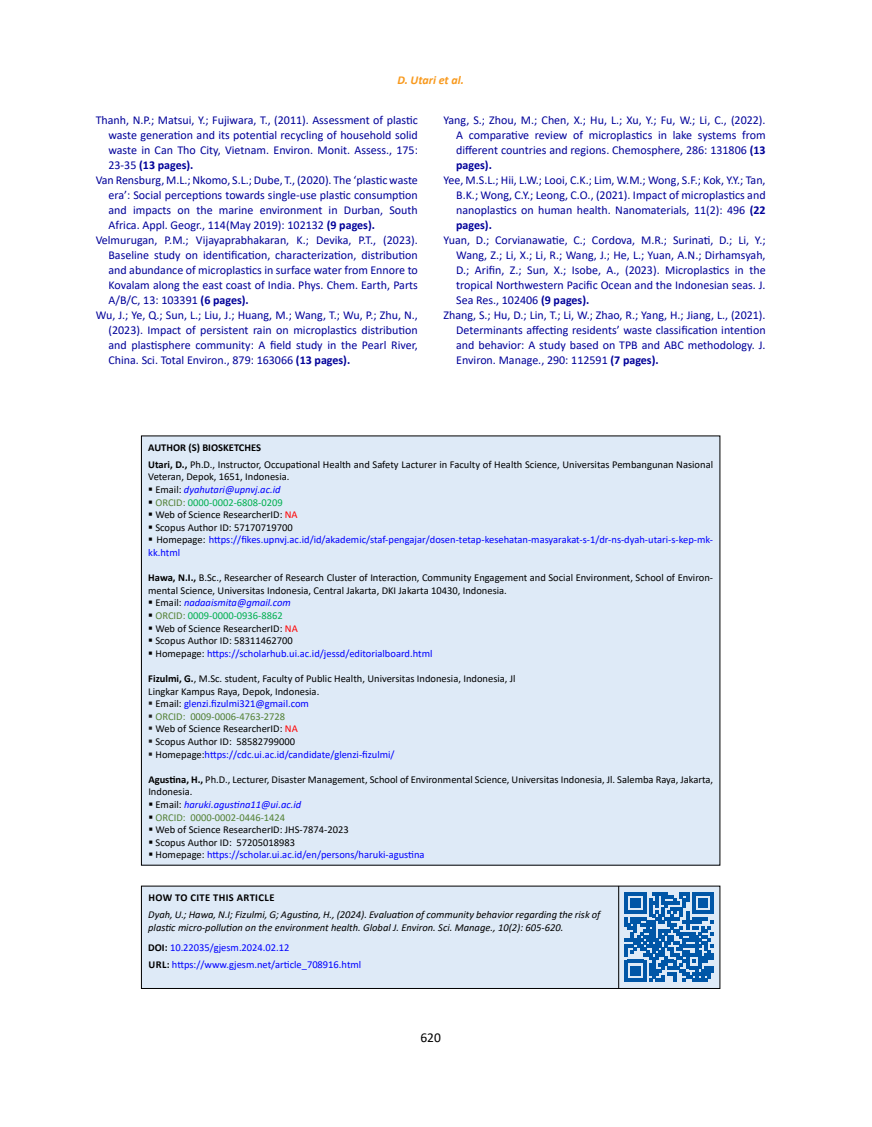
<style>
.page{position:relative;width:872px;height:1127px;background:#fff}
.page>*{position:absolute;margin:0;border:0;box-sizing:border-box;transform-origin:0 0}
.t1{font:13.5px "Calibri";color:#000}
.t2{font:12px/15px "Calibri";color:#009;text-align:justify}
.t3{font:700 12px "Calibri";color:#009}
.t4{font:italic 700 12px "Calibri";color:#f8991d}
.t5{font:10.5px/12.6px "Calibri";color:#000}
.t6{font:10.5px/12.6px "Calibri";color:#00f}
.t7{font:italic 10.5px/12.6px "Calibri";color:#000}
.t8{font:italic 10.5px "Calibri";color:#00f}
.t9{font:10.5px "Calibri";color:#00b050}
.t10{font:10.5px "Calibri";color:#538135}
.t11{font:700 10.5px "Calibri";letter-spacing:.04em;color:#000}
.s1{font-weight:400}
.s2{font-weight:700}
.s3{color:#000}
.s4{font-style:normal;color:#000}
.s5{color:#538135}
.s6{color:#f00}
.s7{color:#202122}
.s8{font-weight:700;color:#000}
</style>
<div class="page">
<div style="left:141px;top:436px;width:579px;height:429px;background:#deeaf7"></div>
<div style="left:141px;top:886px;width:579px;height:102px;background:#deeaf7"></div>
<div style="left:141px;top:886px;width:579px;height:103px;border:1px solid #000"></div>
<hr style="left:618px;top:886px;width:1px;height:102px;background:#000">
<svg style="left:625px;top:892px;width:88px;height:89px"></svg>
<p class="t4" style="left:397px;top:72px;width:68px">D. Utari et al.</p>
<p class="t2" style="left:96px;top:112px;width:324px">Thanh, N.P.; Matsui, Y.; Fujiwara, T., (2011). Assessment of plastic</p>
<p class="t2" style="left:108px;top:127px;width:311px">waste generation and its potential recycling of household solid</p>
<p class="t2" style="left:108px;top:142px;width:311px">waste in Can Tho City, Vietnam. Environ. Monit. Assess., 175:</p>
<p class="t3" style="left:108px;top:156px;width:87px"><span class="s1">23-35</span> (13 pages).</p>
<p class="t2" style="left:96px;top:172px;width:324px">Van Rensburg, M.L.; Nkomo, S.L.; Dube, T., (2020). The ‘plastic waste</p>
<p class="t2" style="left:108px;top:187px;width:311px">era’: Social perceptions towards single-use plastic consumption</p>
<p class="t2" style="left:108px;top:202px;width:311px">and impacts on the marine environment in Durban, South</p>
<p class="t2" style="left:108px;top:217px;width:268px">Africa. Appl. Geogr., 114(May 2019): 102132 <span class="s2">(9 pages).</span></p>
<p class="t2" style="left:96px;top:232px;width:324px">Velmurugan, P.M.; Vijayaprabhakaran, K.; Devika, P.T., (2023).</p>
<p class="t2" style="left:108px;top:247px;width:311px">Baseline study on identification, characterization, distribution</p>
<p class="t2" style="left:108px;top:262px;width:311px">and abundance of microplastics in surface water from Ennore to</p>
<p class="t2" style="left:108px;top:277px;width:311px">Kovalam along the east coast of India. Phys. Chem. Earth, Parts</p>
<p class="t2" style="left:108px;top:292px;width:142px">A/B/C, 13: 103391 <span class="s2">(6 pages).</span></p>
<p class="t2" style="left:96px;top:307px;width:324px">Wu, J.; Ye, Q.; Sun, L.; Liu, J.; Huang, M.; Wang, T.; Wu, P.; Zhu, N.,</p>
<p class="t2" style="left:108px;top:322px;width:311px">(2023). Impact of persistent rain on microplastics distribution</p>
<p class="t2" style="left:108px;top:337px;width:311px">and plastisphere community: A field study in the Pearl River,</p>
<p class="t2" style="left:108px;top:352px;width:243px">China. Sci. Total Environ., 879: 163066 <span class="s2">(13 pages).</span></p>
<p class="t2" style="left:456px;top:112px;width:311px;text-indent:-13px">Yang, S.; Zhou, M.; Chen, X.; Hu, L.; Xu, Y.; Fu, W.; Li, C., (2022).<br>A comparative review of microplastics in lake systems from different countries and regions. Chemosphere, 286: 131806 <span class="s2">(13 pages).</span></p>
<p class="t2" style="left:456px;top:172px;width:311px;text-indent:-13px">Yee, M.S.L.; Hii, L.W.; Looi, C.K.; Lim, W.M.; Wong, S.F.; Kok, Y.Y.; Tan, B.K.; Wong, C.Y.; Leong, C.O., (2021). Impact of microplastics and nanoplastics on human health. Nanomaterials, 11(2): 496 <span class="s2">(22 pages).</span></p>
<p class="t2" style="left:443px;top:232px;width:324px">Yuan, D.; Corvianawatie, C.; Cordova, M.R.; Surinati, D.; Li, Y.;</p>
<p class="t2" style="left:456px;top:247px;width:311px">Wang, Z.; Li, X.; Li, R.; Wang, J.; He, L.; Yuan, A.N.; Dirhamsyah,</p>
<p class="t2" style="left:456px;top:262px;width:311px">D.; Arifin, Z.; Sun, X.; Isobe, A., (2023). Microplastics in the</p>
<p class="t2" style="left:456px;top:277px;width:311px">tropical Northwestern Pacific Ocean and the Indonesian seas. J.</p>
<p class="t2" style="left:456px;top:292px;width:135px">Sea Res., 102406 <span class="s2">(9 pages).</span></p>
<p class="t2" style="left:443px;top:307px;width:324px">Zhang, S.; Hu, D.; Lin, T.; Li, W.; Zhao, R.; Yang, H.; Jiang, L., (2021).</p>
<p class="t2" style="left:456px;top:322px;width:311px">Determinants affecting residents’ waste classification intention</p>
<p class="t2" style="left:456px;top:337px;width:311px">and behavior: A study based on TPB and ABC methodology. J.</p>
<p class="t2" style="left:456px;top:352px;width:204px">Environ. Manage., 290: 112591 <span class="s2">(7 pages).</span></p>
<p class="t5" style="left:148px;top:438px;width:566px;line-height:17.1px"><span class="s2">AUTHOR (S) BIOSKETCHES<br>Utari, D.,</span> Ph.D., Instructor, Occupational Health and Safety Lacturer in Faculty of Health Science, Universitas Pembangunan Nasional</p>
<p class="t5" style="left:148px;top:470px;width:143px">Veteran, Depok, 1651, Indonesia.</p>
<p class="t8" style="left:148px;top:482px;width:134px"><span class="s3">▪</span> <span class="s4">Email:</span> dyahutari@upnvj.ac.id</p>
<p class="t9" style="left:148px;top:495px;width:136px"><span class="s3">▪</span> <span class="s5">ORCID:</span> 0000-0002-6808-0209</p>
<p class="t5" style="left:148px;top:508px;width:151px">▪ Web of Science ResearcherID: <span class="s6">NA</span></p>
<p class="t5" style="left:148px;top:521px;width:146px">▪ Scopus Author ID: 57170719700</p>
<p class="t6" style="left:148px;top:533px;width:566px"><span class="s3">▪ Homepage:</span> https://fikes.upnvj.ac.id/id/akademic/staf-pengajar/dosen-tetap-kesehatan-masyarakat-s-1/dr-ns-dyah-utari-s-kep-mk&shy;kk.html</p>
<p class="t5" style="left:148px;top:571px;width:566px"><span class="s2">Hawa, N.I.,</span> B.Sc., Researcher of Research Cluster of Interaction, Community Engagement and Social Environment, School of Environ&shy;mental Science, Universitas Indonesia, Central Jakarta, DKI Jakarta 10430, Indonesia.</p>
<p class="t8" style="left:148px;top:595px;width:144px"><span class="s3">▪</span> <span class="s4">Email:</span> nadaaismita@gmail.com</p>
<p class="t9" style="left:148px;top:608px;width:136px"><span class="s3">▪</span> <span class="s5">ORCID:</span> 0009-0000-0936-8862</p>
<p class="t5" style="left:148px;top:621px;width:151px">▪ Web of Science ResearcherID: <span class="s6">NA</span></p>
<p class="t5" style="left:148px;top:634px;width:146px">▪ Scopus Author ID: 58311462700</p>
<p class="t6" style="left:148px;top:647px;width:286px"><span class="s3">▪ Homepage:</span> https://scholarhub.ui.ac.id/jessd/editorialboard.html</p>
<p class="t5" style="left:148px;top:672px;width:369px"><span class="s2">Fizulmi, G.</span>, M.Sc. student, Faculty of Public Health, Universitas Indonesia, Indonesia, Jl<br>Lingkar Kampus Raya, Depok, Indonesia.</p>
<p class="t6" style="left:148px;top:697px;width:162px"><span class="s7">▪</span> <span class="s3">Email:</span> glenzi.fizulmi321@gmail.com</p>
<p class="t10" style="left:148px;top:709px;width:138px"><span class="s7">▪</span> ORCID: 0009-0006-4763-2728</p>
<p class="t5" style="left:148px;top:722px;width:151px"><span class="s7">▪</span> Web of Science ResearcherID: <span class="s6">NA</span></p>
<p class="t5" style="left:148px;top:735px;width:148px"><span class="s7">▪</span> Scopus Author ID: 58582799000</p>
<p class="t6" style="left:148px;top:747px;width:248px"><span class="s7">▪</span> <span class="s3">Homepage:</span>https://cdc.ui.ac.id/candidate/glenzi-fizulmi/</p>
<p class="t5" style="left:148px;top:773px;width:566px"><span class="s2">Agustina, H.,</span> Ph.D., Lecturer, Disaster Management, School of Environmental Science, Universitas Indonesia, Jl. Salemba Raya, Jakarta,<br>Indonesia.</p>
<p class="t8" style="left:148px;top:797px;width:154px"><span class="s3">▪</span> <span class="s4">Email:</span> haruki.agustina11@ui.ac.id</p>
<p class="t10" style="left:148px;top:810px;width:138px"><span class="s3">▪</span> ORCID: 0000-0002-0446-1424</p>
<p class="t5" style="left:148px;top:823px;width:202px">▪ Web of Science ResearcherID: JHS-7874-2023</p>
<p class="t5" style="left:148px;top:836px;width:148px">▪ Scopus Author ID: 57205018983</p>
<p class="t6" style="left:148px;top:848px;width:278px"><span class="s3">▪ Homepage:</span> https://scholar.ui.ac.id/en/persons/haruki-agustina</p>
<p class="t11" style="left:148px;top:890px;width:127px">HOW TO CITE THIS ARTICLE</p>
<p class="t7" style="left:148px;top:907px;width:453px">Dyah, U.; Hawa, N.I; Fizulmi, G; Agustina, H., (2024). Evaluation of community behavior regarding the risk of plastic micro-pollution on the environment health. Global J. Environ. Sci. Manage., 10(2): 605-620.</p>
<p class="t6" style="left:148px;top:938px;width:215px;line-height:17.1px"><span class="s8">DOI:</span> 10.22035/gjesm.2024.02.12<br><span class="s8">URL:</span> https://www.gjesm.net/article_708916.html</p>
<p class="t1" style="left:420px;top:1028px;width:22px">620</p>
</div>
